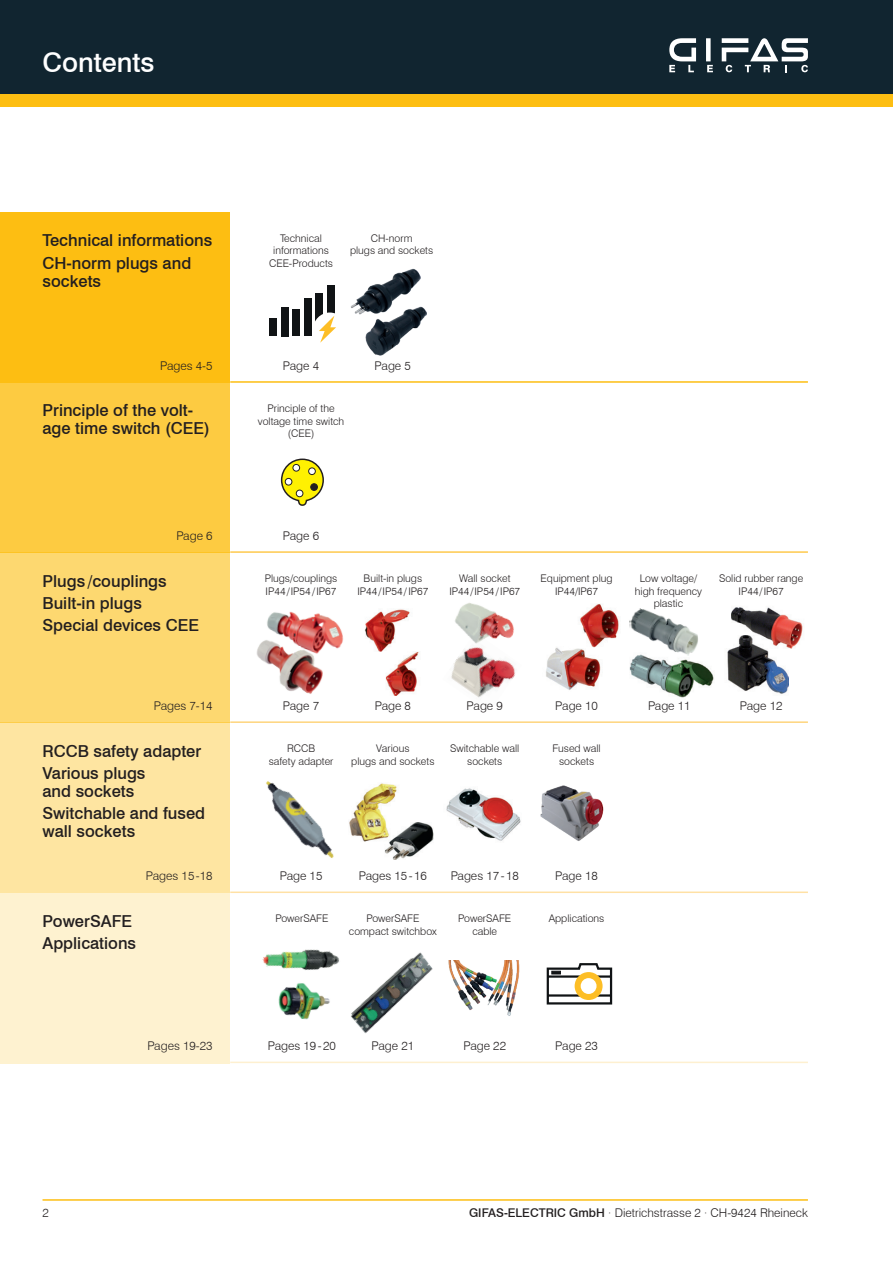
<style>
.page{position:relative;width:893px;height:1263px;background:#fff}
.page>*{position:absolute;margin:0;border:0;box-sizing:border-box;transform-origin:0 0}
.t1{font:500 27px "Swiss 721 BT";color:#fff}
.t2{font:500 16.5px/22.2px "Swiss 721 BT";color:#231f20}
.t3{font:300 12px "Swiss 721 BT";color:#231f20}
.t4{font:300 10.5px/12.6px "Swiss 721 BT";color:#231f20;text-align:center}
.s1{font-weight:500}
</style>
<div class="page">
<div style="left:0;top:64px;width:893px;height:42px;background:#fdbe12"></div>
<div style="left:0;top:0;width:893px;height:94px;background:#112530"></div>
<hr style="left:43px;top:1199px;width:765px;height:2px;background:#fdbe12">
<hr style="left:230px;top:381px;width:578px;height:2px;background:#fdbe12">
<hr style="left:230px;top:551px;width:578px;height:2px;background:#fec94d">
<hr style="left:230px;top:721px;width:578px;height:2px;background:#fed57c">
<hr style="left:230px;top:1061px;width:578px;height:2px;background:#fef0d0">
<hr style="left:230px;top:891px;width:578px;height:2px;background:#ffe1a5">
<div style="left:0;top:213px;width:230px;height:170px;background:#fdbe12"></div>
<div style="left:0;top:383px;width:230px;height:170px;background:#fdcb41"></div>
<div style="left:0;top:553px;width:230px;height:170px;background:#fdd870"></div>
<div style="left:0;top:723px;width:230px;height:170px;background:#fee5a1"></div>
<div style="left:0;top:893px;width:230px;height:170px;background:#fef2d0"></div>
<div style="left:706px;top:38px;width:5px;height:23px;background:#fff"></div>
<svg style="left:669px;top:38px;width:27px;height:34px"></svg>
<svg style="left:707px;top:65px;width:6px;height:7px"></svg>
<svg style="left:722px;top:38px;width:86px;height:34px"></svg>
<img style="left:630px;top:660px;width:84px;height:38px">
<svg style="left:280px;top:458px;width:44px;height:48px"></svg>
<div style="left:310px;top:483px;width:8px;height:8px;border:1px solid #231f20;border-radius:50%"></div>
<div style="left:309px;top:468px;width:6px;height:7px;background:#fff;border-radius:50%"></div>
<div style="left:308px;top:467px;width:8px;height:8px;border:1px solid #231f20;border-radius:50%"></div>
<img style="left:446px;top:788px;width:75px;height:53px">
<img style="left:364px;top:609px;width:46px;height:43px">
<img style="left:384px;top:651px;width:35px;height:45px">
<img style="left:546px;top:647px;width:55px;height:43px">
<img style="left:267px;top:611px;width:77px;height:38px">
<img style="left:256px;top:634px;width:69px;height:60px">
<img style="left:455px;top:603px;width:59px;height:29px">
<svg style="left:547px;top:963px;width:65px;height:41px"></svg>
<div style="left:281px;top:307px;width:8px;height:29px;background:#101315"></div>
<div style="left:269px;top:318px;width:8px;height:18px;background:#101315"></div>
<div style="left:292px;top:309px;width:8px;height:27px;background:#101315"></div>
<div style="left:304px;top:299px;width:8px;height:37px;background:#101315"></div>
<div style="left:315px;top:293px;width:8px;height:43px;background:#101315"></div>
<div style="left:327px;top:286px;width:8px;height:50px;background:#101315"></div>
<div style="left:313px;top:312px;width:33px;height:34px;background:#fff;border-radius:50%"></div>
<svg style="left:319px;top:316px;width:17px;height:27px"></svg>
<img style="left:351px;top:952px;width:82px;height:82px">
<img style="left:448px;top:961px;width:72px;height:55px">
<img style="left:540px;top:785px;width:64px;height:56px">
<img style="left:351px;top:268px;width:69px;height:46px">
<img style="left:366px;top:306px;width:60px;height:49px">
<img style="left:266px;top:781px;width:68px;height:77px">
<img style="left:629px;top:608px;width:69px;height:52px">
<img style="left:569px;top:604px;width:50px;height:44px">
<img style="left:451px;top:632px;width:64px;height:66px">
<img style="left:727px;top:649px;width:61px;height:45px">
<img style="left:731px;top:607px;width:72px;height:48px">
<img style="left:262px;top:949px;width:78px;height:21px">
<img style="left:278px;top:983px;width:52px;height:37px">
<img style="left:349px;top:783px;width:48px;height:59px">
<img style="left:384px;top:822px;width:50px;height:37px">
<h1 class="t1" style="left:43px;top:46px;width:114px">Contents</h1>
<h2 class="t2" style="left:43px;top:229px;width:171px">Technical informations<br>CH-norm plugs and</h2>
<h2 class="t2" style="left:43px;top:269px;width:60px">sockets</h2>
<p class="t4" style="left:269px;top:232px;width:65px">Technical informations<br>CEE-Products</p>
<p class="t4" style="left:350px;top:232px;width:85px">CH-norm<br>plugs and sockets</p>
<p class="t3" style="left:160px;top:358px;width:54px">Pages 4-5</p>
<p class="t3" style="left:283px;top:358px;width:38px">Page 4</p>
<p class="t3" style="left:375px;top:358px;width:38px">Page 5</p>
<h2 class="t2" style="left:43px;top:401px;width:169px;line-height:18px">Principle of the volt&shy;age time switch (CEE)</h2>
<p class="t4" style="left:258px;top:402px;width:88px">Principle of the voltage time switch (CEE)</p>
<p class="t3" style="left:176px;top:528px;width:38px">Page 6</p>
<p class="t3" style="left:283px;top:528px;width:38px">Page 6</p>
<h2 class="t2" style="left:43px;top:569px;width:158px">Plugs/couplings<br>Built-in plugs<br>Special devices CEE</h2>
<p class="t4" style="left:265px;top:572px;width:74px;text-align:left">Plugs/couplings<br>IP44/IP54/IP67</p>
<p class="t4" style="left:357px;top:572px;width:72px">Built-in plugs<br>IP44/IP54/IP67</p>
<p class="t4" style="left:449px;top:572px;width:72px">Wall socket<br>IP44/IP54/IP67</p>
<p class="t4" style="left:635px;top:572px;width:69px">Low voltage/ high frequency plastic</p>
<p class="t4" style="left:541px;top:572px;width:74px">Equipment plug<br>IP44/IP67</p>
<p class="t4" style="left:719px;top:572px;width:86px">Solid rubber range<br>IP44/IP67</p>
<p class="t3" style="left:154px;top:698px;width:60px">Pages 7-14</p>
<p class="t3" style="left:283px;top:698px;width:38px">Page 7</p>
<p class="t3" style="left:375px;top:698px;width:38px">Page 8</p>
<p class="t3" style="left:467px;top:698px;width:38px">Page 9</p>
<p class="t3" style="left:555px;top:698px;width:44px">Page 10</p>
<p class="t3" style="left:648px;top:698px;width:44px">Page 11</p>
<p class="t3" style="left:740px;top:698px;width:44px">Page 12</p>
<h2 class="t2" style="left:43px;top:739px;width:160px">RCCB safety adapter<br>Various plugs</h2>
<h2 class="t2" style="left:43px;top:780px;width:164px">and sockets<br>Switchable and fused</h2>
<h2 class="t2" style="left:43px;top:820px;width:94px">wall sockets</h2>
<p class="t4" style="left:269px;top:742px;width:66px">RCCB<br>safety adapter</p>
<p class="t4" style="left:450px;top:742px;width:71px">Switchable wall sockets</p>
<p class="t4" style="left:351px;top:742px;width:85px">Various<br>plugs and sockets</p>
<p class="t4" style="left:552px;top:742px;width:50px">Fused wall sockets</p>
<p class="t3" style="left:146px;top:869px;width:68px">Pages 15-18</p>
<p class="t3" style="left:280px;top:869px;width:44px">Page 15</p>
<p class="t3" style="left:359px;top:868px;width:70px">Pages 15-16</p>
<p class="t3" style="left:451px;top:868px;width:70px">Pages 17-18</p>
<p class="t3" style="left:555px;top:868px;width:44px">Page 18</p>
<h2 class="t2" style="left:43px;top:910px;width:95px">PowerSAFE<br>Applications</h2>
<p class="t4" style="left:275px;top:912px;width:55px">PowerSAFE</p>
<p class="t4" style="left:349px;top:912px;width:89px">PowerSAFE compact switchbox</p>
<p class="t4" style="left:458px;top:912px;width:55px">PowerSAFE cable</p>
<p class="t4" style="left:549px;top:912px;width:57px">Applications</p>
<p class="t3" style="left:147px;top:1039px;width:67px">Pages 19-23</p>
<p class="t3" style="left:268px;top:1039px;width:70px">Pages 19-20</p>
<p class="t3" style="left:372px;top:1039px;width:44px">Page 21</p>
<p class="t3" style="left:463px;top:1039px;width:44px">Page 22</p>
<p class="t3" style="left:555px;top:1039px;width:44px">Page 23</p>
<p class="t3" style="left:43px;top:1206px;width:8px">2</p>
<p class="t3" style="left:469px;top:1205px;width:340px"><span class="s1">GIFAS-ELECTRIC GmbH</span> · Dietrichstrasse 2 · CH-9424 Rheineck</p>
</div>
